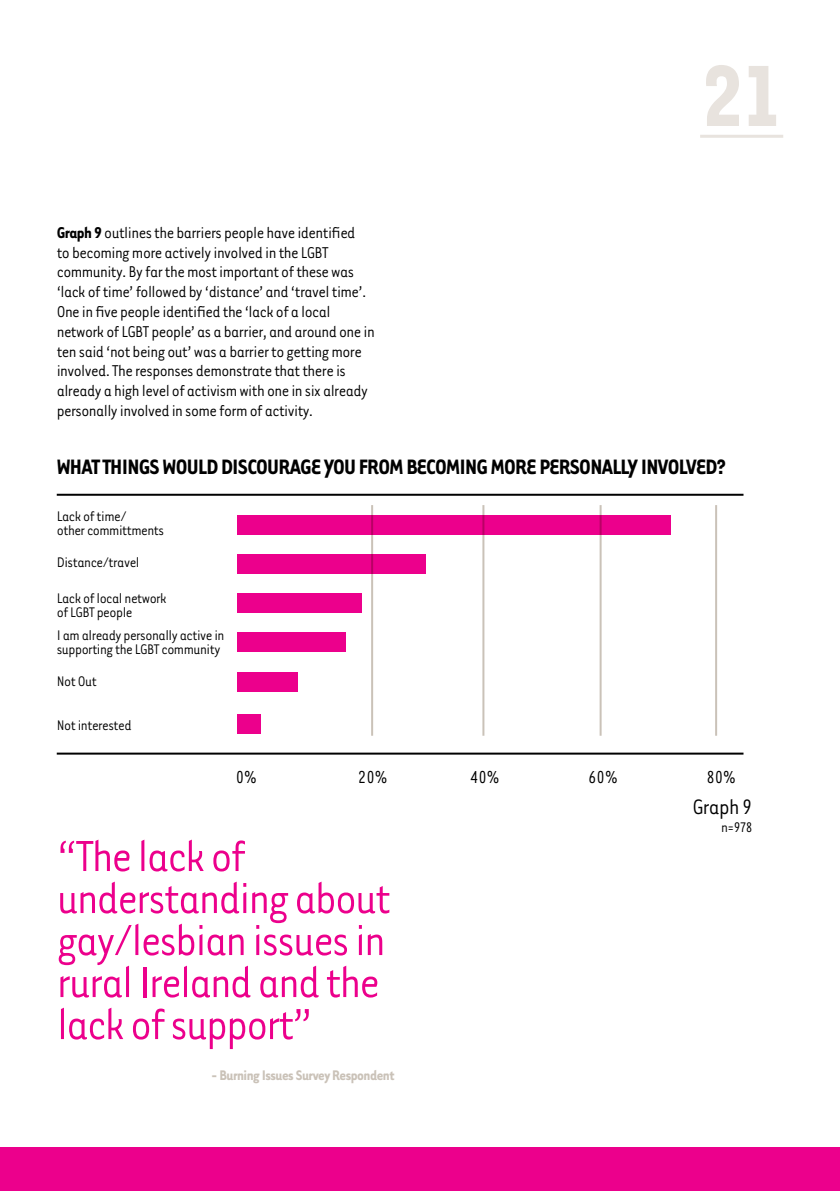
<style>
.page{position:relative;width:840px;height:1191px;background:#fff}
.page>*{position:absolute;margin:0;border:0;box-sizing:border-box;transform-origin:0 0}
.t1{font:700 100px "Tarzana Narrow";color:#e8e3de}
.t2{font:50px/42px "Tarzana Narrow";letter-spacing:-.04em;color:#ec008c}
.t3{font:700 24px "Tarzana Narrow";letter-spacing:-.03em;color:#000}
.t4{font:24px "Tarzana Narrow";color:#000}
.t5{font:20px "Tarzana Narrow";color:#000}
.t6{font:18px/19.8px "Tarzana Narrow";letter-spacing:-.03em;color:#000}
.t7{font:16px/14px "Tarzana Narrow";letter-spacing:-.03em;color:#000}
.t8{font:700 16px "Tarzana Narrow";letter-spacing:-.03em;color:#cac2b8}
.s1{font-weight:700}
</style>
<div class="page">
<div style="left:237px;top:515px;width:433px;height:19px;background:#ec008c"></div>
<div style="left:237px;top:554px;width:188px;height:19px;background:#ec008c"></div>
<div style="left:237px;top:593px;width:125px;height:19px;background:#ec008c"></div>
<div style="left:237px;top:632px;width:108px;height:19px;background:#ec008c"></div>
<div style="left:237px;top:672px;width:61px;height:20px;background:#ec008c"></div>
<div style="left:237px;top:715px;width:24px;height:19px;background:#ec008c"></div>
<hr style="left:57px;top:494px;width:686px;height:2px;background:#000">
<hr style="left:57px;top:752px;width:686px;height:2px;background:#000">
<hr style="left:371px;top:505px;width:2px;height:230px;background:#cac2b8">
<hr style="left:482px;top:505px;width:2px;height:230px;background:#cac2b8">
<hr style="left:599px;top:505px;width:2px;height:230px;background:#cac2b8">
<hr style="left:714px;top:505px;width:2px;height:230px;background:#cac2b8">
<div style="left:0;top:1147px;width:839px;height:44px;background:#ec008c"></div>
<hr style="left:699px;top:135px;width:83px;height:3px;background:#e8e3de">
<p class="t6" style="left:57px;top:222px;width:319px"><span class="s1">GRAPH 9</span> outlines the barriers people have identified<br>to becoming more actively involved in the LG BT community. By far the most important of these was ‘lack of time’ followed by ‘distance’ and ‘travel time’.<br>One in five people identified the ‘lack of a local network of LG BT people’ as a barrier, and around one in ten said ‘not being out’ was a barrier to getting more involved. The responses demonstrate that there is already a high level of activism with one in six already personally involved in some form of activity.</p>
<h1 class="t1" style="left:699px;top:33px;width:84px">21</h1>
<h3 class="t3" style="left:57px;top:452px;width:493px">WHAT THINGS WOULD DISCOURAGE YOU FROM BECOMI NG MORE PERS</h3>
<h3 class="t3" style="left:579px;top:452px;width:148px">ONALLY INVOLVED?</h3>
<p class="t7" style="left:57px;top:509px;width:109px">Lack of time/<br>other committments</p>
<p class="t7" style="left:57px;top:555px;width:84px">Distance/travel</p>
<p class="t7" style="left:57px;top:590px;width:111px">Lack of local network of LGBT people</p>
<p class="t7" style="left:57px;top:627px;width:169px">I am already personally active in supporting the LGBT community</p>
<p class="t7" style="left:57px;top:673px;width:42px">Not Out</p>
<p class="t7" style="left:57px;top:717px;width:76px">N ot interested</p>
<p class="t5" style="left:236px;top:765px;width:23px">0%</p>
<p class="t5" style="left:358px;top:765px;width:31px">20%</p>
<p class="t5" style="left:470px;top:765px;width:31px">40%</p>
<p class="t5" style="left:588px;top:765px;width:31px">60%</p>
<p class="t5" style="left:706px;top:765px;width:31px">80%</p>
<h3 class="t4" style="left:692px;top:792px;width:61px">Graph 9</h3>
<h2 class="t2" style="left:57px;top:832px;width:336px">“The lack of understanding about gay/lesbian issues in rural Ireland and the lack of support”</h2>
<p class="t8" style="left:211px;top:1065px;width:185px">- BURNING ISSUES SURVEY RESPONDENT</p>
<p class="t7" style="left:721px;top:819px;width:33px">n=978</p>
</div>
